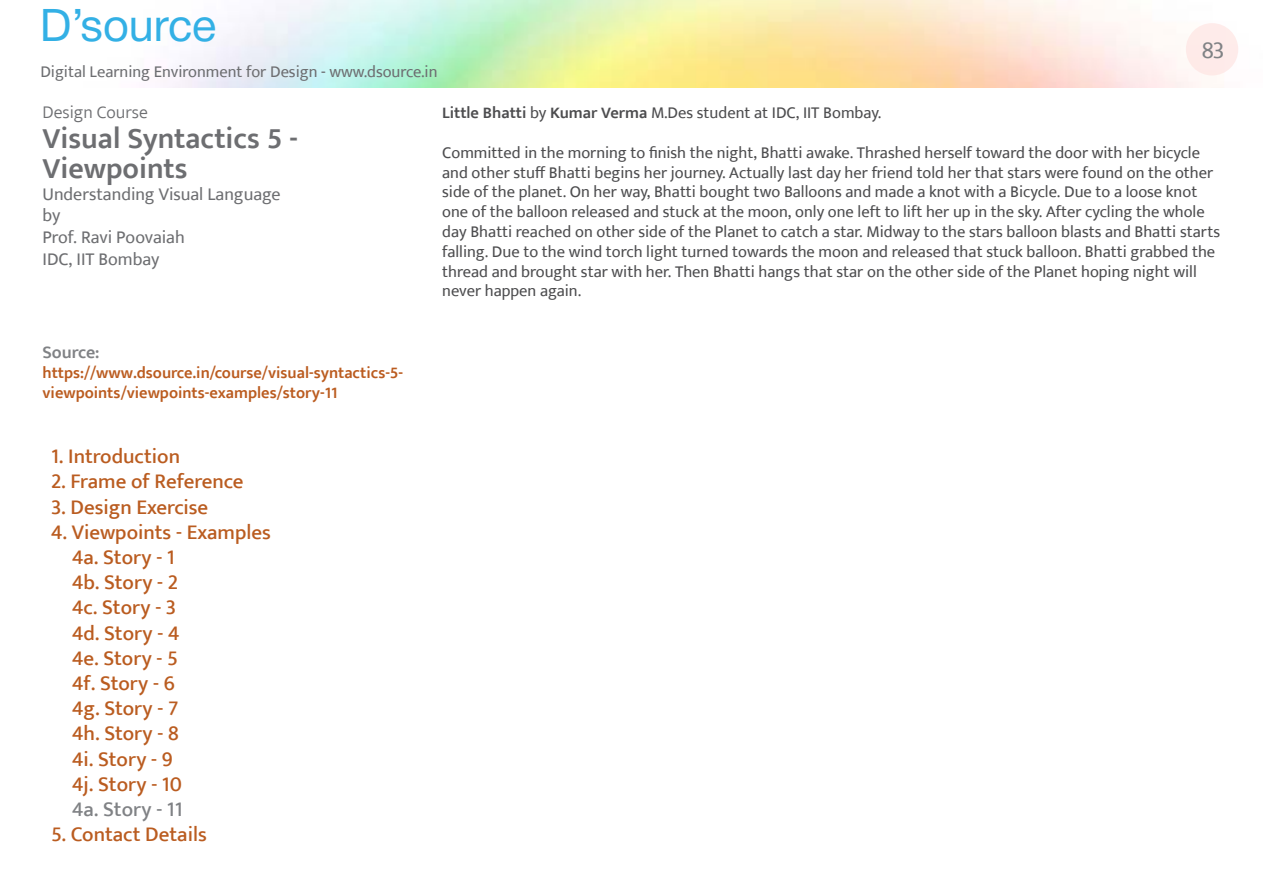
<style>
.page{position:relative;width:1263px;height:893px;background:#fff}
.page>*{position:absolute;margin:0;border:0;box-sizing:border-box;transform-origin:0 0}
.t1{font:45px "Helvetica Neue";color:#33b0e5}
.t2{font:600 30px/30px "Ek Mukta";color:#6d6e71}
.t3{font:24px "Ek Mukta";color:#808285}
.t4{font:500 21px/25.2px "Ek Mukta";color:#ba5c20}
.t5{font:500 21px "Ek Mukta";color:#808285}
.t6{font:18px/21.6px "Ek Mukta";color:#6d6e71}
.t7{font:300 18px "Ek Mukta";color:#6d6e71}
.t8{font:600 18px "Ek Mukta";color:#808285}
.t9{font:16.5px/19.8px "Ek Mukta";color:#4d4d4f}
.t10{font:600 16.5px/19.8px "Ek Mukta";color:#bb5c20}
.t11{font:16.5px "Ek Mukta";color:#6d6e71}
.s1{font-weight:600}
</style>
<div class="page">
<div style="left:1186px;top:23px;width:52px;height:52px;background:#feebea;border-radius:50%"></div>
<h1 class="t1" style="left:40px;top:-7px;width:178px">D’source</h1>
<p class="t11" style="left:40px;top:62px;width:399px">Digital Learning Environment for Design - www.dsource.in</p>
<h3 class="t3" style="left:1202px;top:35px;width:25px">83</h3>
<p class="t7" style="left:43px;top:101px;width:107px">Design Course</p>
<h2 class="t2" style="left:43px;top:123px;width:257px">Visual Syntactics 5 -<br>Viewpoints</h2>
<p class="t6" style="left:43px;top:183px;width:240px">Understanding Visual Language by<br>Prof. Ravi Poovaiah<br>IDC, IIT Bombay</p>
<p class="t8" style="left:43px;top:342px;width:59px">Source:</p>
<p class="t10" style="left:43px;top:363px;width:362px">https://www.dsource.in/course/visual-syntactics-5- viewpoints/viewpoints-examples/story-11</p>
<p class="t4" style="left:51px;top:443px;width:131px">1. Introduction</p>
<p class="t4" style="left:51px;top:469px;width:194px">2. Frame of Reference</p>
<p class="t4" style="left:51px;top:494px;width:159px">3. Design Exercise</p>
<p class="t4" style="left:72px;top:519px;width:200px;text-indent:-21px">4. Viewpoints - Examples<br>4a. Story - 1<br>4b. Story - 2<br>4c. Story - 3<br>4d. Story - 4<br>4e. Story - 5<br>4f. Story - 6<br>4g. Story - 7<br>4h. Story - 8<br>4i. Story - 9<br>4j. Story - 10</p>
<p class="t5" style="left:72px;top:796px;width:112px">4a. Story - 11</p>
<p class="t4" style="left:51px;top:821px;width:157px">5. Contact Details</p>
<p class="t9" style="left:442px;top:103px;width:441px"><span class="s1">Little Bhatti</span> by <span class="s1">Kumar Verma</span> M.Des student at IDC, IIT Bombay.</p>
<p class="t9" style="left:442px;top:142px;width:779px">Committed in the morning to finish the night, Bhatti awake. Thrashed herself toward the door with her bicycle and other stuff Bhatti begins her journey. Actually last day her friend told her that stars were found on the other side of the planet. On her way, Bhatti bought two Balloons and made a knot with a Bicycle. Due to a loose knot one of the balloon released and stuck at the moon, only one left to lift her up in the sky. After cycling the whole day Bhatti reached on other side of the Planet to catch a star. Midway to the stars balloon blasts and Bhatti starts falling. Due to the wind torch light turned towards the moon and released that stuck balloon. Bhatti grabbed the thread and brought star with her. Then Bhatti hangs that star on the other side of the Planet hoping night will never happen again.</p>
</div>
